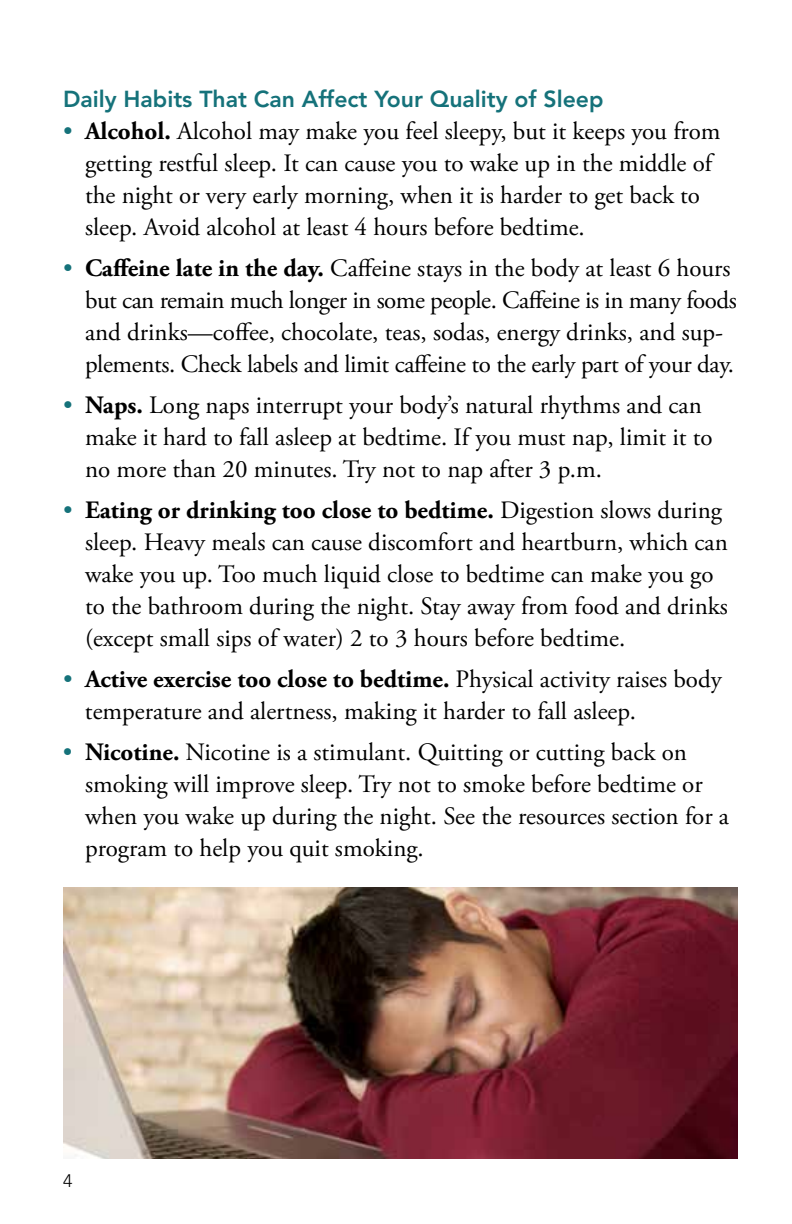
<style>
.page{position:relative;width:792px;height:1224px;background:#fff}
.page>*{position:absolute;margin:0;border:0;box-sizing:border-box;transform-origin:0 0}
.t1{font:25px/32px "Adobe Garamond Pro";color:#000}
.t2{font:800 23px "Avenir";color:#15727a}
.t3{font:300 18px "Avenir";color:#000}
.s1{color:#15727a}
.s2{font-weight:700}
</style>
<div class="page">
<img style="left:63px;top:887px;width:675px;height:271px">
<p class="t2" style="left:63px;top:86px;width:542px">Daily Habits That Can Affect Your Quality of Sleep</p>
<p class="t1" style="left:85px;top:116px;width:637px;text-indent:-22px"><span class="s1">•</span> <span class="s2">Alcohol.</span> Alcohol may make you feel sleepy, but it keeps you from getting restful sleep. It can cause you to wake up in the middle of the night or very early morning, when it is harder to get back to sleep. Avoid alcohol at least 4 hours before bedtime.</p>
<p class="t1" style="left:85px;top:253px;width:653px;text-indent:-22px"><span class="s1">•</span> <span class="s2">Caffeine late in the day.</span> Caffeine stays in the body at least 6 hours but can remain much longer in some people. Caffeine is in many foods and drinks—coffee, chocolate, teas, sodas, energy drinks, and sup&shy;plements. Check labels and limit caffeine to the early part of your day.</p>
<p class="t1" style="left:85px;top:390px;width:629px;text-indent:-22px"><span class="s1">•</span> <span class="s2">Naps.</span> Long naps interrupt your body’s natural rhythms and can make it hard to fall asleep at bedtime. If you must nap, limit it to no more than 20 minutes. Try not to nap after 3 p.m.</p>
<p class="t1" style="left:85px;top:495px;width:644px;text-indent:-22px"><span class="s1">•</span> <span class="s2">Eating or drinking too close to bedtime.</span> Digestion slows during sleep. Heavy meals can cause discomfort and heartburn, which can wake you up. Too much liquid close to bedtime can make you go to the bathroom during the night. Stay away from food and drinks (except small sips of water) 2 to 3 hours before bedtime.</p>
<p class="t1" style="left:85px;top:664px;width:638px;text-indent:-22px"><span class="s1">•</span> <span class="s2">Active exercise too close to bedtime.</span> Physical activity raises body temperature and alertness, making it harder to fall asleep.</p>
<p class="t1" style="left:85px;top:737px;width:646px;text-indent:-22px"><span class="s1">•</span> <span class="s2">Nicotine.</span> Nicotine is a stimulant. Quitting or cutting back on smoking will improve sleep. Try not to smoke before bedtime or when you wake up during the night. See the resources section for a program to help you quit smoking.</p>
<p class="t3" style="left:63px;top:1171px;width:11px">4</p>
</div>
